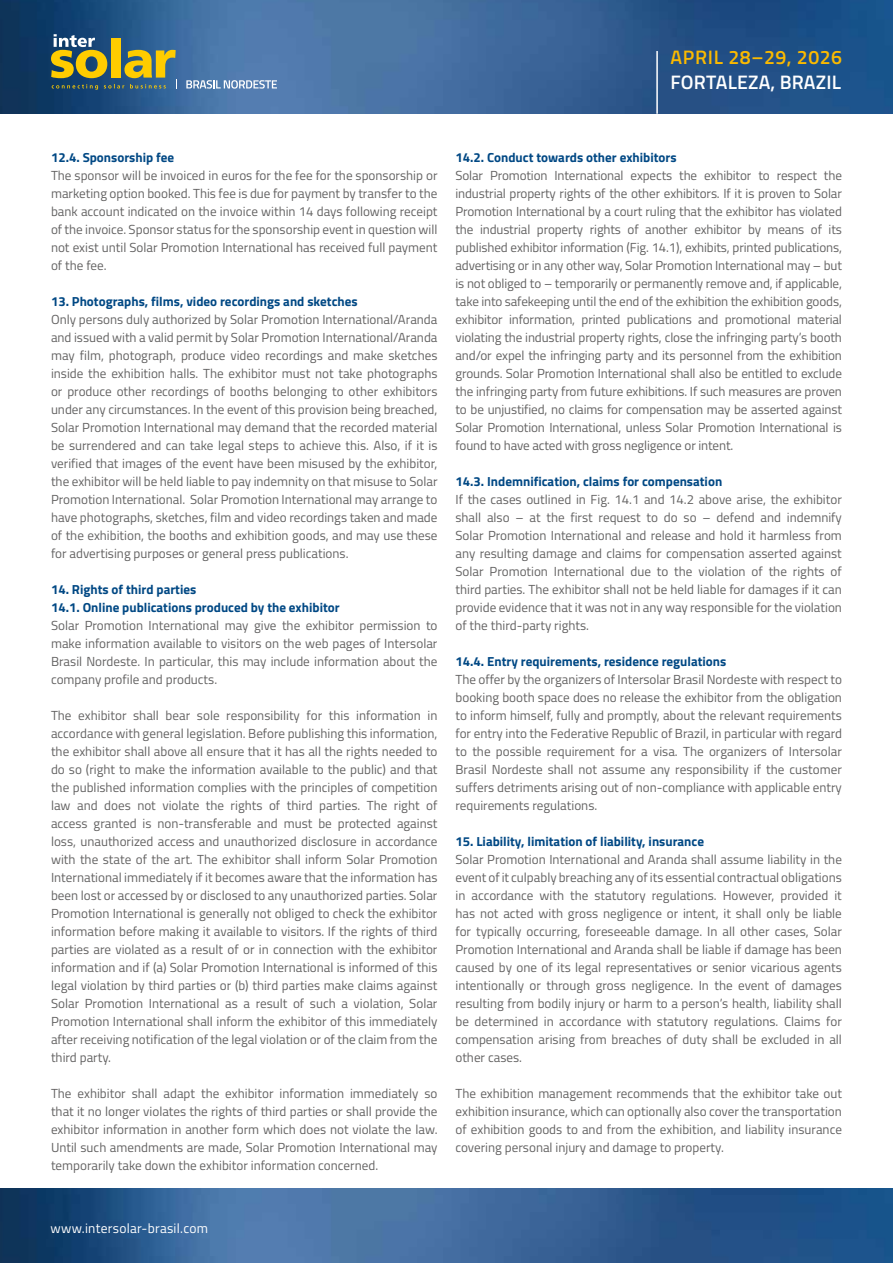
<style>
.page{position:relative;width:893px;height:1263px;background:#fff}
.page>*{position:absolute;margin:0;border:0;box-sizing:border-box;transform-origin:0 0}
.t1{font:600 19.5px "Titillium";letter-spacing:.01em;color:#fff}
.t2{font:600 19.5px "Titillium";letter-spacing:.025em;color:#fbba00}
.t3{font:13.5px "Titillium";letter-spacing:.02em;color:#fff}
.t4{font:13.2px/18px "Titillium";color:#646363;text-align:justify}
.t5{font:700 13.2px/18px "Titillium";color:#004884}
</style>
<div class="page">
<img style="left:0;top:0;width:893px;height:114px">
<hr style="left:656px;top:51px;width:2px;height:63px;background:#fff">
<img style="left:0;top:1188px;width:893px;height:75px">
<svg style="left:186px;top:80px;width:91px;height:9px"></svg>
<svg style="left:51px;top:34px;width:126px;height:56px;background:#73805a"></svg>
<h1 class="t2" style="left:670px;top:42px;width:173px">APRIL 28–29, 2026</h1>
<h1 class="t1" style="left:670px;top:67px;width:172px">FORTALEZA, BRAZIL</h1>
<p class="t5" style="left:51px;top:148px;width:125px">12.4. Sponsorship fee</p>
<p class="t4" style="left:51px;top:166px;width:388px">The sponsor will be invoiced in euros for the fee for the sponsorship or marketing option booked. This fee is due for payment by transfer to the bank account indicated on the invoice within 14 days following receipt of the invoice. Sponsor status for the sponsorship event in question will not exist until Solar Promotion International has received full payment of the fee.</p>
<p class="t5" style="left:51px;top:292px;width:308px">13. Photographs, films, video recordings and sketches</p>
<p class="t4" style="left:51px;top:310px;width:388px">Only persons duly authorized by Solar Promotion International/Aranda and issued with a valid permit by Solar Promotion International/Aranda may film, photograph, produce video recordings and make sketches inside the exhibition halls. The exhibitor must not take photographs or produce other recordings of booths belonging to other exhibitors under any circumstances. In the event of this provision being breached, Solar Promotion International may demand that the recorded material be surrendered and can take legal steps to achieve this. Also, if it is verified that images of the event have been misused by the exhibitor, the exhibitor will be held liable to pay indemnity on that misuse to Solar Promotion International. Solar Promotion International may arrange to have photographs, sketches, film and video recordings taken and made of the exhibition, the booths and exhibition goods, and may use these for advertising purposes or general press publications.</p>
<p class="t5" style="left:51px;top:580px;width:290px">14. Rights of third parties<br>14.1. Online publications produced by the exhibitor</p>
<p class="t4" style="left:51px;top:616px;width:388px">Solar Promotion International may give the exhibitor permission to make information available to visitors on the web pages of Intersolar Brasil Nordeste. In particular, this may include information about the company profile and products.</p>
<p class="t4" style="left:51px;top:706px;width:388px">The exhibitor shall bear sole responsibility for this information in accordance with general legislation. Before publishing this information, the exhibitor shall above all ensure that it has all the rights needed to do so (right to make the information available to the public) and that the published information complies with the principles of competition law and does not violate the rights of third parties. The right of access granted is non-transferable and must be protected against loss, unauthorized access and unauthorized disclosure in accordance with the state of the art. The exhibitor shall inform Solar Promotion International immediately if it becomes aware that the information has been lost or accessed by or disclosed to any unauthorized parties. Solar Promotion International is generally not obliged to check the exhibitor information before making it available to visitors. If the rights of third parties are violated as a result of or in connection with the exhibitor information and if (a) Solar Promotion International is informed of this legal violation by third parties or (b) third parties make claims against Solar Promotion International as a result of such a violation, Solar Promotion International shall inform the exhibitor of this immediately after receiving notification of the legal violation or of the claim from the third party.</p>
<p class="t4" style="left:51px;top:1083px;width:388px">The exhibitor shall adapt the exhibitor information immediately so that it no longer violates the rights of third parties or shall provide the exhibitor information in another form which does not violate the law.<br>Until such amendments are made, Solar Promotion International may temporarily take down the exhibitor information concerned.</p>
<p class="t5" style="left:455px;top:147px;width:223px">14.2. Conduct towards other exhibitors</p>
<p class="t4" style="left:455px;top:165px;width:388px">Solar Promotion International expects the exhibitor to respect the industrial property rights of the other exhibitors. If it is proven to Solar Promotion International by a court ruling that the exhibitor has violated the industrial property rights of another exhibitor by means of its published exhibitor information (Fig. 14.1), exhibits, printed publications, advertising or in any other way, Solar Promotion International may – but is not obliged to – temporarily or permanently remove and, if applicable, take into safekeeping until the end of the exhibition the exhibition goods, exhibitor information, printed publications and promotional material violating the industrial property rights, close the infringing party’s booth and/or expel the infringing party and its personnel from the exhibition grounds. Solar Promotion International shall also be entitled to exclude the infringing party from future exhibitions. If such measures are proven to be unjustified, no claims for compensation may be asserted against Solar Promotion International, unless Solar Promotion International is found to have acted with gross negligence or intent.</p>
<p class="t5" style="left:455px;top:471px;width:268px">14.3. Indemnification, claims for compensation</p>
<p class="t4" style="left:455px;top:489px;width:388px">If the cases outlined in Fig. 14.1 and 14.2 above arise, the exhibitor shall also – at the first request to do so – defend and indemnify Solar Promotion International and release and hold it harmless from any resulting damage and claims for compensation asserted against Solar Promotion International due to the violation of the rights of third parties. The exhibitor shall not be held liable for damages if it can provide evidence that it was not in any way responsible for the violation of the third-party rights.</p>
<p class="t5" style="left:455px;top:651px;width:272px">14.4. Entry requirements, residence regulations</p>
<p class="t4" style="left:455px;top:669px;width:388px">The offer by the organizers of Intersolar Brasil Nordeste with respect to booking booth space does no release the exhibitor from the obligation to inform himself, fully and promptly, about the relevant requirements for entry into the Federative Republic of Brazil, in particular with regard to the possible requirement for a visa. The organizers of Intersolar Brasil Nordeste shall not assume any responsibility if the customer suffers detriments arising out of non-compliance with applicable entry requirements regulations.</p>
<p class="t5" style="left:455px;top:831px;width:250px">15. Liability, limitation of liability, insurance</p>
<p class="t4" style="left:455px;top:849px;width:388px">Solar Promotion International and Aranda shall assume liability in the event of it culpably breaching any of its essential contractual obligations in accordance with the statutory regulations. However, provided it has not acted with gross negligence or intent, it shall only be liable for typically occurring, foreseeable damage. In all other cases, Solar Promotion International and Aranda shall be liable if damage has been caused by one of its legal representatives or senior vicarious agents intentionally or through gross negligence. In the event of damages resulting from bodily injury or harm to a person’s health, liability shall be determined in accordance with statutory regulations. Claims for compensation arising from breaches of duty shall be excluded in all other cases.</p>
<p class="t4" style="left:455px;top:1083px;width:388px">The exhibition management recommends that the exhibitor take out exhibition insurance, which can optionally also cover the transportation of exhibition goods to and from the exhibition, and liability insurance covering personal injury and damage to property.</p>
<p class="t3" style="left:51px;top:1218px;width:159px">www.intersolar-brasil.com</p>
</div>
